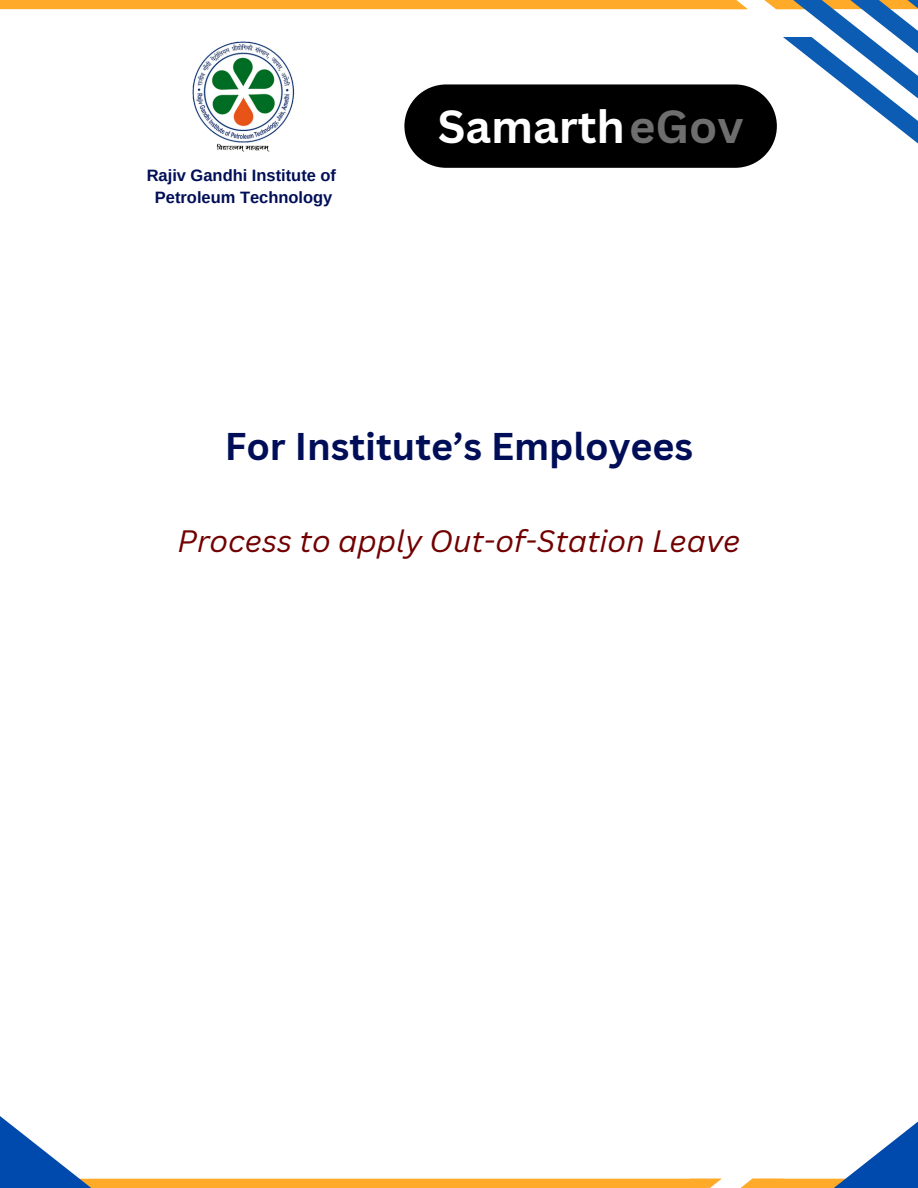
<style>
.page{position:relative;width:918px;height:1188px;background:#fff}
.page>*{position:absolute;margin:0;border:0;box-sizing:border-box;transform-origin:0 0}
.t1{font:700 45.15px "Canva Sans";color:#fff}
.t2{font:700 37.65px "Canva Sans";color:#000e57}
.t3{font:italic 30.15px "Canva Sans";color:#720000}
.t4{font:700 16.5px "Arimo";color:#000e57}
.s1{color:#6e6e6e}
</style>
<div class="page">
<div style="left:0;top:0;width:703px;height:9px;background:#ffaa28"></div>
<svg style="left:703px;top:0;width:215px;height:144px"></svg>
<svg style="left:0;top:1116px;width:918px;height:72px"></svg>
<img style="left:193px;top:41px;width:101px;height:111px">
<svg style="left:404px;top:84px;width:373px;height:84px;background:#0e0e0e"></svg>
<p class="t4" style="left:147px;top:166px;width:191px">Rajiv Gandhi Institute of</p>
<h1 class="t4" style="left:155px;top:188px;width:179px">Petroleum Technology</h1>
<h1 class="t1" style="left:438px;top:94px;width:307px">Samarth<span class="s1">eGov</span></h1>
<p class="t2" style="left:225px;top:420px;width:470px">For Institute’s Employees</p>
<p class="t3" style="left:177px;top:520px;width:565px">Process to apply Out-of-Station Leave</p>
</div>
